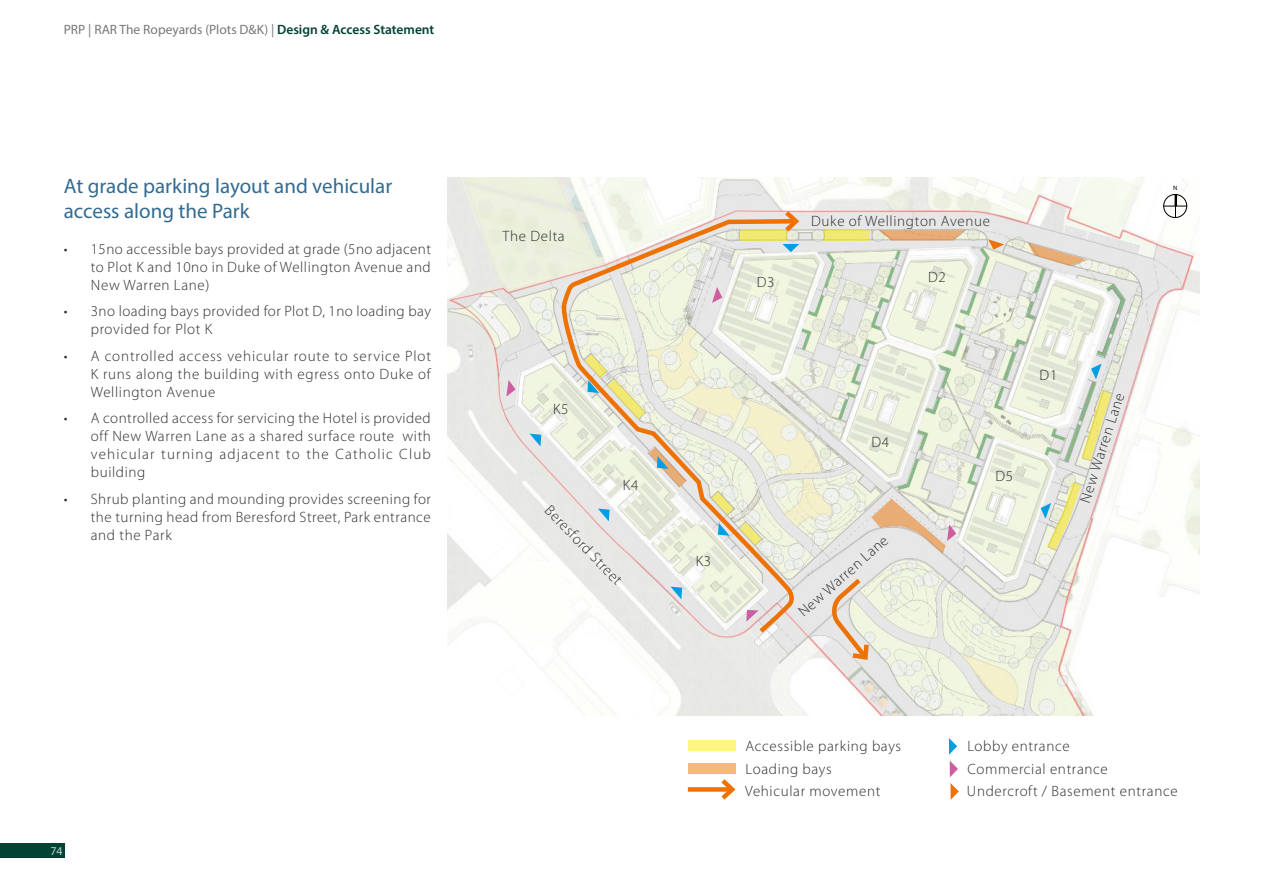
<style>
.page{position:relative;width:1263px;height:893px;background:#fff}
.page>*{position:absolute;margin:0;border:0;box-sizing:border-box;transform-origin:0 0}
.t1{font:21px/25.2px "Myriad Pro";color:#346b91}
.t2{font:300 15px/18px "Myriad Pro";letter-spacing:.045em;color:#2d2d2d;text-align:justify}
.t3{font:13.5px "Myriad Pro";color:#787878}
.t4{font:12px "Myriad Pro";color:#c3ced4}
.t5{font:6.45px "Myriad Pro";color:#000}
.s1{font-weight:600;color:#004234}
</style>
<div class="page">
<div style="left:688px;top:740px;width:47px;height:10px;background:#fff680"></div>
<div style="left:688px;top:763px;width:47px;height:10px;background:#f6b881"></div>
<div style="left:688px;top:787px;width:44px;height:5px;background:#ee7203"></div>
<svg style="left:716px;top:779px;width:20px;height:21px"></svg>
<svg style="left:949px;top:738px;width:8px;height:17px"></svg>
<svg style="left:950px;top:761px;width:8px;height:16px"></svg>
<svg style="left:950px;top:783px;width:9px;height:17px"></svg>
<img style="left:448px;top:177px;width:751px;height:539px">
<svg style="left:1081px;top:391px;width:30px;height:70px;background:#e0dfb5"></svg>
<svg style="left:824px;top:230px;width:46px;height:11px"></svg>
<svg style="left:878px;top:230px;width:87px;height:11px"></svg>
<svg style="left:1027px;top:243px;width:60px;height:23px"></svg>
<svg style="left:561px;top:217px;width:239px;height:418px;background:#eae7d8"></svg>
<svg style="left:780px;top:206px;width:22px;height:30px"></svg>
<svg style="left:530px;top:434px;width:11px;height:12px"></svg>
<svg style="left:718px;top:523px;width:12px;height:13px"></svg>
<svg style="left:1040px;top:483px;width:41px;height:67px;background:#e0e2c5"></svg>
<svg style="left:1091px;top:364px;width:10px;height:15px"></svg>
<svg style="left:782px;top:244px;width:17px;height:8px"></svg>
<svg style="left:988px;top:239px;width:16px;height:11px"></svg>
<svg style="left:598px;top:509px;width:12px;height:12px"></svg>
<svg style="left:649px;top:447px;width:37px;height:40px"></svg>
<svg style="left:670px;top:587px;width:12px;height:12px"></svg>
<svg style="left:746px;top:610px;width:13px;height:12px"></svg>
<svg style="left:871px;top:499px;width:85px;height:55px;background:#e4d5c6"></svg>
<svg style="left:712px;top:287px;width:10px;height:16px"></svg>
<svg style="left:506px;top:380px;width:10px;height:17px"></svg>
<svg style="left:584px;top:354px;width:62px;height:65px;background:#e2dcbb"></svg>
<svg style="left:827px;top:574px;width:45px;height:90px;background:#e7d7c5"></svg>
<svg style="left:1163px;top:194px;width:24px;height:24px"></svg>
<div style="left:0;top:843px;width:65px;height:15px;background:#004234"></div>
<p class="t3" style="left:64px;top:21px;width:372px">PRP | RAR The Ropeyards (Plots D&amp;K) | <span class="s1">Design &amp; Access Statement</span></p>
<h1 class="t1" style="left:64px;top:173px;width:330px">At grade parking layout and vehicular access along the Park</h1>
<p class="t2" style="left:91px;top:240px;width:342px;text-indent:-27px">• 15no accessible bays provided at grade (5no adjacent to Plot K and 10no in Duke of Wellington Avenue and New Warren Lane)</p>
<p class="t2" style="left:91px;top:302px;width:342px;text-indent:-27px">• 3no loading bays provided for Plot D, 1no loading bay provided for Plot K</p>
<p class="t2" style="left:91px;top:347px;width:342px;text-indent:-27px">• A controlled access vehicular route to service Plot K runs along the building with egress onto Duke of Wellington Avenue</p>
<p class="t2" style="left:91px;top:409px;width:342px;text-indent:-27px">• A controlled access for servicing the Hotel is provided off New Warren Lane as a shared surface route with vehicular turning adjacent to the Catholic Club building</p>
<p class="t2" style="left:91px;top:490px;width:342px;text-indent:-27px">• Shrub planting and mounding provides screening for the turning head from Beresford Street, Park entrance and the Park</p>
<p class="t4" style="left:50px;top:843px;width:14px">74</p>
<p class="t2" style="left:503px;top:227px;width:64px">The Delta</p>
<p class="t2" style="left:553px;top:400px;width:17px">K5</p>
<p class="t2" style="left:623px;top:476px;width:17px">K4</p>
<p class="t2" style="left:554px;top:501px;width:105px;rotate:46deg">Beresford Street</p>
<p class="t2" style="left:696px;top:552px;width:17px">K3</p>
<p class="t2" style="left:811px;top:212px;width:180px">Duke of Wellington Avenue</p>
<p class="t2" style="left:757px;top:273px;width:19px">D3</p>
<p class="t2" style="left:928px;top:269px;width:19px">D2</p>
<p class="t2" style="left:871px;top:433px;width:19px">D4</p>
<p class="t2" style="left:794px;top:606px;width:115px;rotate:-41deg">New Warren Lane</p>
<p class="t2" style="left:995px;top:467px;width:19px">D5</p>
<p class="t2" style="left:1040px;top:366px;width:19px">D1</p>
<p class="t2" style="left:1076px;top:499px;width:115px;rotate:-72deg">New Warren Lane</p>
<p class="t5" style="left:1173px;top:183px;width:6px">N</p>
<p class="t2" style="left:746px;top:735px;width:157px;line-height:23.1px">Accessible parking bays<br>Loading bays</p>
<p class="t2" style="left:745px;top:782px;width:137px">Vehicular movement</p>
<p class="t2" style="left:967px;top:735px;width:142px;line-height:23.1px">Lobby entrance<br>Commercial entrance</p>
<p class="t2" style="left:967px;top:782px;width:212px">Undercroft / Basement entrance</p>
</div>
